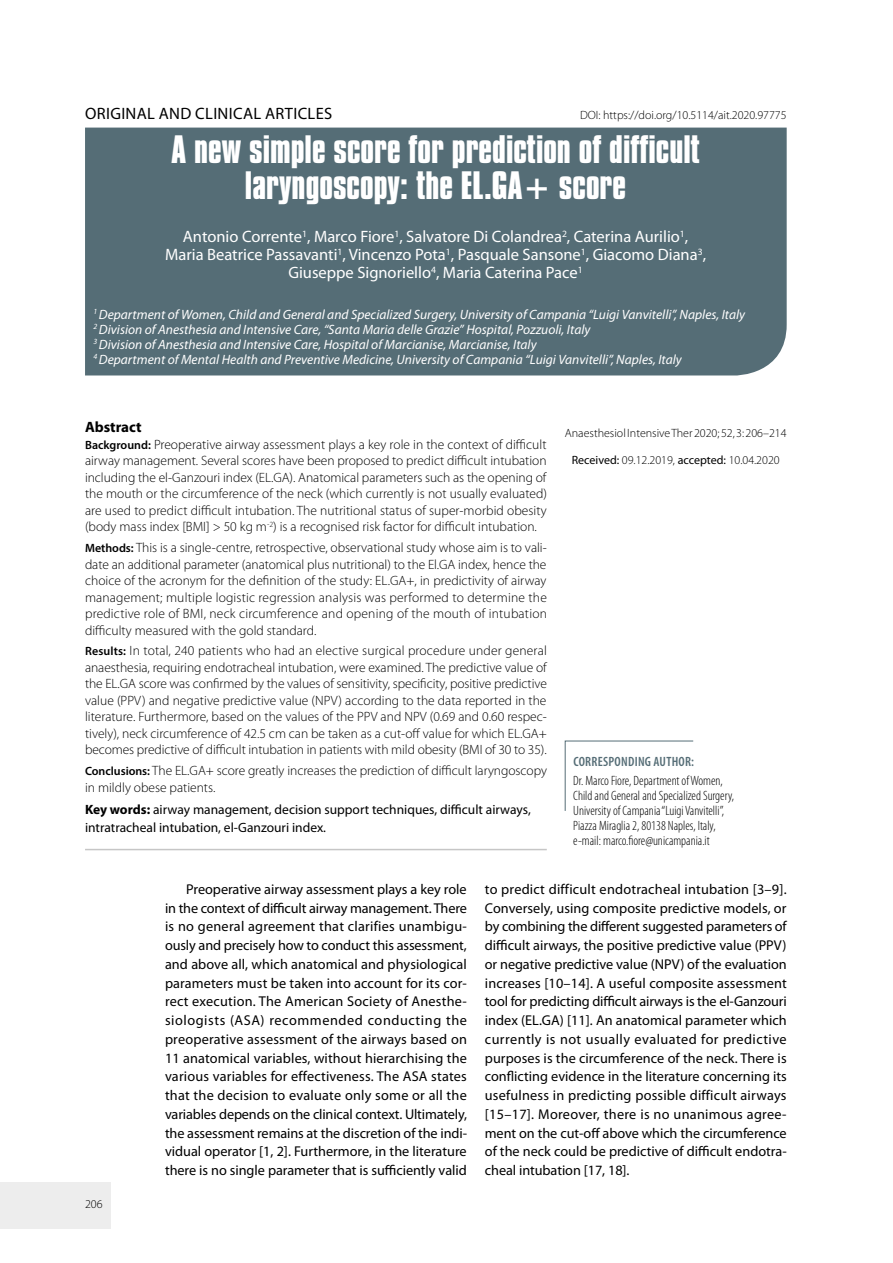
<style>
.page{position:relative;width:893px;height:1263px;background:#fff}
.page>*{position:absolute;margin:0;border:0;box-sizing:border-box;transform-origin:0 0}
.t1{font:700 33px/36px "Compacta PL";color:#fff;text-align:center}
.t2{font:16.5px/18px "Myriad Pro";color:#fff;text-align:center}
.t3{font:16.5px "Myriad Pro";letter-spacing:.02em;color:#000}
.t4{font:700 15px "Myriad Pro";color:#000}
.t5{font:14.25px/18.8px "Myriad Pro";letter-spacing:-.005em;color:#000;text-align:justify}
.t6{font:300 13.5px/16.5px "Myriad Pro";color:#000;text-align:justify}
.t7{font:italic 13.5px/15px "Myriad Pro";color:#fff}
.t8{font:300 condensed 13.5px/15px "Myriad Pro";color:#000}
.t9{font:13.5px/18px "Myriad Pro";color:#000}
.t10{font:600 condensed 13.5px "Myriad Pro";letter-spacing:.02em;color:#556d76}
.t11{font:300 12px "Myriad Pro";color:#000}
.s1{font-weight:600;font-size:12px}
.s2{font-weight:700}
.s3{font-weight:400}
</style>
<div class="page">
<div style="left:0;top:1182px;width:111px;height:47px;background:#ededed"></div>
<div style="left:85px;top:128px;width:702px;height:247px;background:#556d76"></div>
<svg style="left:564px;top:740px;width:130px;height:71px"></svg>
<hr style="left:85px;top:849px;width:462px;height:1px;background:#c6c6c6">
<p class="t3" style="left:85px;top:103px;width:249px">ORIGINAL AND CLINICAL ARTICLES</p>
<p class="t11" style="left:580px;top:108px;width:208px">DOI: https://doi.org/10.5114/ait.2020.97775</p>
<h1 class="t1" style="left:171px;top:132px;width:530px">A new simple score for prediction of difficult laryngoscopy: the EL.GA+ score</h1>
<p class="t2" style="left:165px;top:228px;width:543px">Antonio Corrente<sup>1</sup>, Marco Fiore<sup>1</sup>, Salvatore Di Colandrea<sup>2</sup>, Caterina Aurilio<sup>1</sup>,<br>Maria Beatrice Passavanti<sup>1</sup>, Vincenzo Pota<sup>1</sup>, Pasquale Sansone<sup>1</sup>, Giacomo Diana<sup>3</sup>,<br>Giuseppe Signoriello<sup>4</sup>, Maria Caterina Pace<sup>1</sup></p>
<p class="t7" style="left:94px;top:307px;width:653px"><sup>1</sup> Department of Women, Child and General and Specialized Surgery, University of Campania “Luigi Vanvitelli”, Naples, Italy <sup>2</sup> Division of Anesthesia and Intensive Care, “Santa Maria delle Grazie” Hospital, Pozzuoli, Italy<br><sup>3</sup> Division of Anesthesia and Intensive Care, Hospital of Marcianise, Marcianise, Italy<br><sup>4</sup> Department of Mental Health and Preventive Medicine, University of Campania “Luigi Vanvitelli”, Naples, Italy</p>
<p class="t4" style="left:85px;top:417px;width:58px">Abstract</p>
<p class="t6" style="left:85px;top:436px;width:463px"><span class="s1">Background:</span> Preoperative airway assessment plays a key role in the context of difficult airway management. Several scores have been proposed to predict difficult intubation including the el-Ganzouri index (EL.GA). Anatomical parameters such as the opening of the mouth or the circumference of the neck (which currently is not usually evaluated) are used to predict difficult intubation. The nutritional status of super-morbid obesity (body mass index [BMI] &gt; 50 kg m<sup>-2</sup>) is a recognised risk factor for difficult intubation.</p>
<p class="t6" style="left:85px;top:539px;width:463px"><span class="s1">Methods:</span> This is a single-centre, retrospective, observational study whose aim is to vali&shy;date an additional parameter (anatomical plus nutritional) to the El.GA index, hence the choice of the acronym for the definition of the study: EL.GA+, in predictivity of airway management; multiple logistic regression analysis was performed to determine the predictive role of BMI, neck circumference and opening of the mouth of intubation difficulty measured with the gold standard.</p>
<p class="t6" style="left:85px;top:642px;width:463px"><span class="s1">Results:</span> In total, 240 patients who had an elective surgical procedure under general anaesthesia, requiring endotracheal intubation, were examined. The predictive value of the EL.GA score was confirmed by the values of sensitivity, specificity, positive predictive value (PPV) and negative predictive value (NPV) according to the data reported in the literature. Furthermore, based on the values of the PPV and NPV (0.69 and 0.60 respec&shy;tively), neck circumference of 42.5 cm can be taken as a cut-off value for which EL.GA+ becomes predictive of difficult intubation in patients with mild obesity (BMI of 30 to 35).</p>
<p class="t6" style="left:85px;top:762px;width:463px"><span class="s1">Conclusions:</span> The EL.GA+ score greatly increases the prediction of difficult laryngoscopy in mildly obese patients.</p>
<p class="t9" style="left:85px;top:800px;width:447px"><span class="s2">Key words:</span> airway management, decision support techniques, difficult airways, intratracheal intubation, el-Ganzouri index.</p>
<p class="t11" style="left:565px;top:426px;width:223px">Anaesthesiol Intensive Ther 2020; 52, 3: 206–214</p>
<p class="t11" style="left:572px;top:453px;width:209px"><span class="s3">Received:</span> 09.12.2019, <span class="s3">accepted:</span> 10.04.2020</p>
<p class="t10" style="left:573px;top:753px;width:122px">CORRESPONDING AUTHOR:</p>
<p class="t8" style="left:573px;top:773px;width:162px">Dr. Marco Fiore, Department of Women, Child and General and Specialized Surgery, University of Campania “Luigi Vanvitelli”, Piazza Miraglia 2, 80138 Naples, Italy, e-mail: marco.fiore@unicampania.it</p>
<p class="t11" style="left:85px;top:1197px;width:19px">206</p>
<p class="t5" style="left:165px;top:879px;width:304px;text-indent:21px">Preoperative airway assessment plays a key role in the context of difficult airway management. There is no general agreement that clarifies unambigu&shy;ously and precisely how to conduct this assessment, and above all, which anatomical and physiological parameters must be taken into account for its cor&shy;rect execution. The American Society of Anesthe&shy;siologists (ASA) recommended conducting the preoperative assessment of the airways based on 11 anatomical variables, without hierarchising the various variables for effectiveness. The ASA states that the decision to evaluate only some or all the variables depends on the clinical context. Ultimately, the assessment remains at the discretion of the indi&shy;vidual operator [1, 2]. Furthermore, in the literature there is no single parameter that is sufficiently valid</p>
<p class="t5" style="left:485px;top:879px;width:303px">to predict difficult endotracheal intubation [3–9].<br>Conversely, using composite predictive models, or by combining the different suggested parameters of difficult airways, the positive predictive value (PPV) or negative predictive value (NPV) of the evaluation increases [10–14]. A useful composite assessment tool for predicting difficult airways is the el-Ganzouri index (EL.GA) [11]. An anatomical parameter which currently is not usually evaluated for predictive purposes is the circumference of the neck. There is conflicting evidence in the literature concerning its usefulness in predicting possible difficult airways [15–17]. Moreover, there is no unanimous agree&shy;ment on the cut-off above which the circumference of the neck could be predictive of difficult endotra&shy;cheal intubation [17, 18].</p>
</div>
